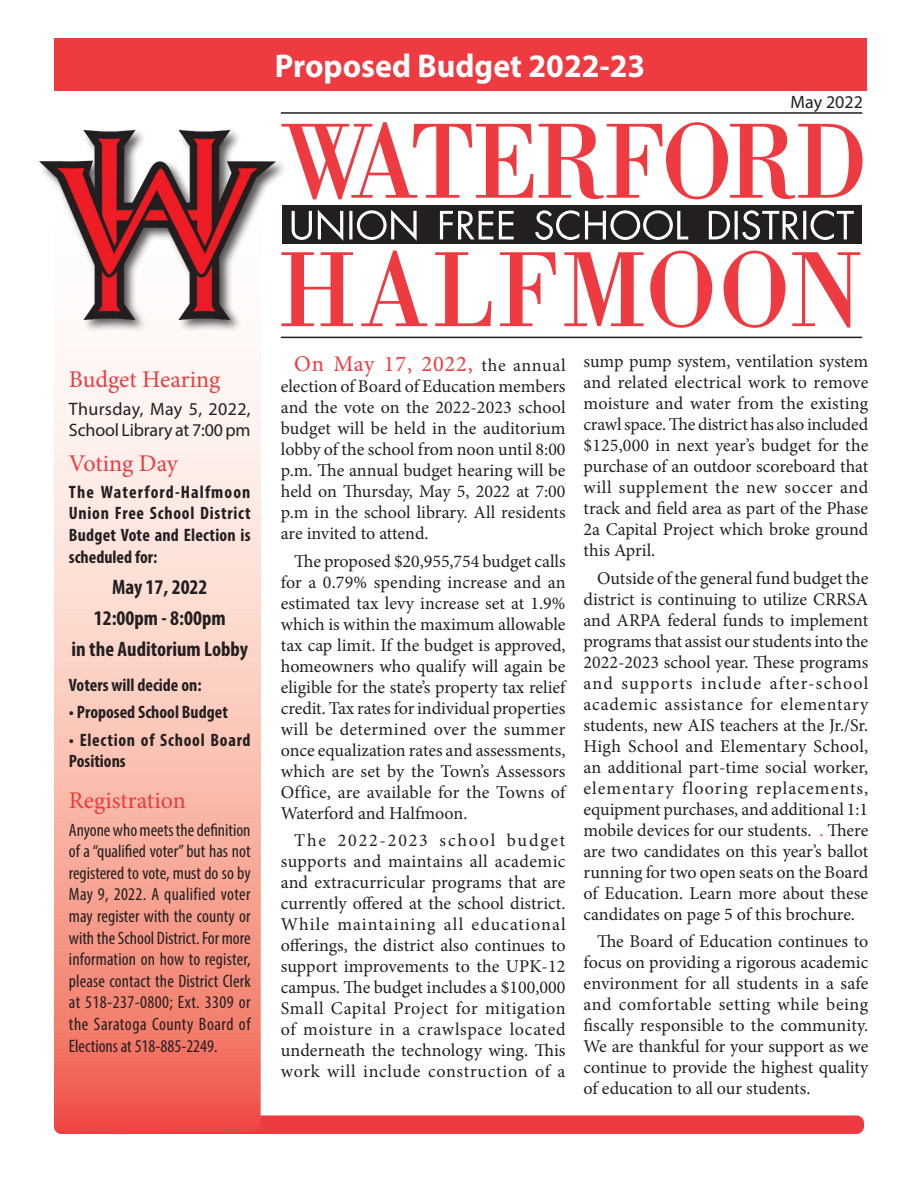
<style>
.page{position:relative;width:918px;height:1188px;background:#fff}
.page>*{position:absolute;margin:0;border:0;box-sizing:border-box;transform-origin:0 0}
.Myriad_Bold_Large_He{font:700 33px "Myriad Pro";color:#fff}
.MyriadCondBold_Sm_He{font:24px "Minion Pro";color:#ee3a41}
.Myriad__heads_dates{font:24px "Minion Pro";letter-spacing:-.01em;color:#ee3a41}
.Galliard_Body_Text{font:22.5px "Minion Pro";letter-spacing:.035em;color:#ee3a41}
.MyriadCondBold_Sm_He-2{font:700 condensed 21px "Myriad Pro";color:#231f20}
.Galliard_Body_Text-2{font:18px/21px "Minion Pro";color:#231f20;text-align:justify}
.MyriadCondBold_Sm_He-3{font:condensed 18px/21.6px "Myriad Pro";letter-spacing:.02em;color:#231f20;text-align:justify}
.MyriadCondBold_Sm_He-4{font:700 condensed 18px/21.6px "Myriad Pro";color:#231f20;text-align:justify}
.Myriad__heads_dates-2{font:18px/21.6px "Myriad Pro";color:#231f20}
.MyriadCondBold_Sm_He-5{font:700 condensed 18px/21.6px "Myriad Pro";letter-spacing:.04em;color:#231f20}
.s1{font-size:18px;color:#231f20}
.s2{color:#ee3a41}
</style>
<div class="page">
<div style="left:55px;top:1116px;width:808px;height:17px;background:#ee3a41;border-radius:7px"></div>
<div style="left:54px;top:1115px;width:810px;height:19px;border:2px solid #ee3a41;border-radius:7px"></div>
<svg style="left:54px;top:364px;width:207px;height:770px;background:#f8b9ad"></svg>
<div style="left:38px;top:129px;width:250px;height:204px;background:#231f20;opacity:.75"></div>
<img style="left:39px;top:131px;width:237px;height:188px">
<div style="left:282px;top:205px;width:579px;height:39px;background:#231f20"></div>
<svg style="left:282px;top:122px;width:581px;height:77px"></svg>
<svg style="left:281px;top:251px;width:579px;height:77px"></svg>
<svg style="left:292px;top:210px;width:562px;height:31px"></svg>
<hr style="left:281px;top:112px;width:581px;height:2px;background:#231f20">
<hr style="left:281px;top:337px;width:581px;height:1px;background:#231f20">
<div style="left:54px;top:38px;width:812px;height:52px;background:#ee3a41"></div>
<p class="Myriad_Bold_Large_He" style="left:275px;top:44px;width:372px">Proposed Budget 2022-23</p>
<p class="Myriad__heads_dates-2" style="left:791px;top:91px;width:74px">May 2022</p>
<p class="MyriadCondBold_Sm_He" style="left:69px;top:363px;width:153px">Budget Hearing</p>
<p class="Myriad__heads_dates-2" style="left:69px;top:398px;width:183px">Thursday, May 5, 2022,<br>School Library at 7:00 pm</p>
<p class="Myriad__heads_dates" style="left:69px;top:447px;width:110px">Voting Day</p>
<p class="MyriadCondBold_Sm_He-4" style="left:69px;top:481px;width:183px">The Waterford-Halfmoon Union Free School District Budget Vote and Election is scheduled for:</p>
<p class="MyriadCondBold_Sm_He-2" style="left:112px;top:574px;width:97px">May 17, 2022</p>
<p class="MyriadCondBold_Sm_He-2" style="left:94px;top:605px;width:133px">12:00pm - 8:00pm</p>
<p class="MyriadCondBold_Sm_He-2" style="left:72px;top:636px;width:178px">in the Auditorium Lobby</p>
<p class="MyriadCondBold_Sm_He-4" style="left:69px;top:674px;width:134px">Voters will decide on:</p>
<p class="MyriadCondBold_Sm_He-4" style="left:69px;top:701px;width:161px">• Proposed School Budget</p>
<p class="MyriadCondBold_Sm_He-5" style="left:69px;top:729px;width:183px">• Election of School Board<br>Positions</p>
<p class="MyriadCondBold_Sm_He" style="left:69px;top:784px;width:118px">Registration</p>
<p class="MyriadCondBold_Sm_He-3" style="left:69px;top:819px;width:183px">Anyone who meets the definition of a “qualified voter” but has not registered to vote, must do so by May 9, 2022. A qualified voter may register with the county or with the School District. For more information on how to register, please contact the District Clerk at 518-237-0800; Ext. 3309 or the Saratoga County Board of Elections at 518-885-2249.</p>
<p class="Galliard_Body_Text" style="left:294px;top:349px;width:273px">On May 17, 2022, <span class="s1">the annual</span></p>
<p class="Galliard_Body_Text-2" style="left:281px;top:376px;width:286px">election of Board of Education members and the vote on the 2022-2023 school budget will be held in the auditorium lobby of the school from noon until 8:00 p.m. The annual budget hearing will be held on Thursday, May 5, 2022 at 7:00 p.m in the school library. All residents are invited to attend.</p>
<p class="Galliard_Body_Text-2" style="left:281px;top:550px;width:286px;text-indent:14px">The proposed $20,955,754 budget calls for a 0.79% spending increase and an estimated tax levy increase set at 1.9% which is within the maximum allowable tax cap limit. If the budget is approved, homeowners who qualify will again be eligible for the state’s property tax relief credit. Tax rates for individual properties will be determined over the summer once equalization rates and assessments, which are set by the Town’s Assessors Office, are available for the Towns of Waterford and Halfmoon.</p>
<p class="Galliard_Body_Text-2" style="left:281px;top:830px;width:286px;text-indent:14px">The 2022-2023 school budget supports and maintains all academic and extracurricular programs that are currently offered at the school district.<br>While maintaining all educational offerings, the district also continues to support improvements to the UPK-12 campus. The budget includes a $100,000<br>Small Capital Project for mitigation of moisture in a crawlspace located underneath the technology wing. This work will include construction of a</p>
<p class="Galliard_Body_Text-2" style="left:584px;top:351px;width:286px">sump pump system, ventilation system and related electrical work to remove moisture and water from the existing crawl space. The district has also included $125,000 in next year’s budget for the purchase of an outdoor scoreboard that will supplement the new soccer and track and field area as part of the Phase 2a Capital Project which broke ground this April.</p>
<p class="Galliard_Body_Text-2" style="left:584px;top:568px;width:286px;text-indent:14px">Outside of the general fund budget the district is continuing to utilize CRRSA and ARPA federal funds to implement programs that assist our students into the 2022-2023 school year. These programs and supports include after-school academic assistance for elementary students, new AIS teachers at the Jr./Sr.<br>High School and Elementary School, an additional part-time social worker, elementary flooring replacements, equipment purchases, and additional 1:1 mobile devices for our students. <span class="s2">.</span> There are two candidates on this year’s ballot running for two open seats on the Board of Education. Learn more about these candidates on page 5 of this brochure.</p>
<p class="Galliard_Body_Text-2" style="left:584px;top:931px;width:286px;text-indent:14px">The Board of Education continues to focus on providing a rigorous academic environment for all students in a safe and comfortable setting while being fiscally responsible to the community.<br>We are thankful for your support as we continue to provide the highest quality of education to all our students.</p>
</div>
